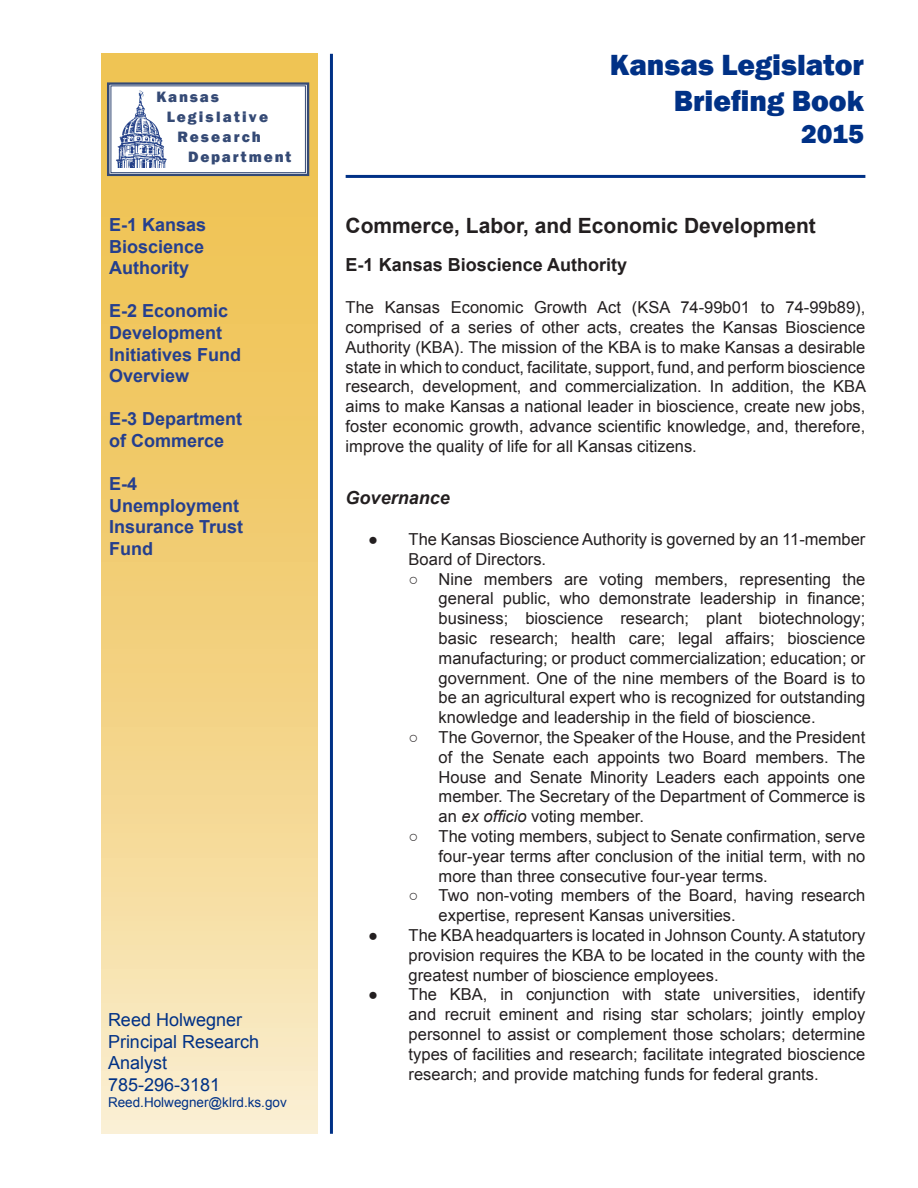
<style>
.page{position:relative;width:918px;height:1188px;background:#fff}
.page>*{position:absolute;margin:0;border:0;box-sizing:border-box;transform-origin:0 0}
.t1{font:800 30px/36px "Franklin Gothic";color:#003186;text-align:right}
.t2{font:800 27px "Franklin Gothic";color:#003186}
.t3{font:700 21px "Arial";color:#231f20}
.sidebar_h2{font:700 18px/21.6px "Arial";color:#253f8e}
.an_analyst_name_in_s{font:18px/21.6px "Arial";color:#003186}
.t4{font:700 18px "Arial";color:#231f20}
.t5{font:italic 700 18px "Arial";color:#231f20}
.p1{font:16.5px/19.8px "Arial";color:#231f20;text-align:justify}
.t6{font:800 15.45px "Franklin Gothic";letter-spacing:.145em;color:#354a75}
.t7{font:800 15.45px "Franklin Gothic";letter-spacing:.115em;color:#354a75}
.ae_analyst_email_in{font:13.5px "Arial";color:#003186}
.s1{font-style:italic}
</style>
<div class="page">
<svg style="left:101px;top:54px;width:216px;height:1080px;background:#f3d384"></svg>
<hr style="left:330px;top:54px;width:3px;height:1080px;background:#003186">
<hr style="left:346px;top:175px;width:519px;height:3px;background:#003186">
<div style="left:109px;top:84px;width:200px;height:91px;background:#fff"></div>
<img style="left:116px;top:90px;width:51px;height:77px">
<div style="left:111px;top:86px;width:195px;height:87px;border:1px solid #354a75"></div>
<div style="left:107px;top:82px;width:202px;height:94px;border:2px solid #354a75"></div>
<p class="t7" style="left:156px;top:87px;width:64px">Kansas</p>
<p class="t6" style="left:167px;top:107px;width:103px">Legislative</p>
<p class="t6" style="left:177px;top:127px;width:85px">Research</p>
<p class="t7" style="left:188px;top:147px;width:105px">Department</p>
<p class="sidebar_h2" style="left:109px;top:214px;width:99px;text-align:justify">E-1 Kansas Bioscience Authority</p>
<p class="sidebar_h2" style="left:109px;top:301px;width:134px">E-2 Economic<br>Development<br>Initiatives Fund<br>Overview</p>
<p class="sidebar_h2" style="left:109px;top:409px;width:135px">E-3 Department of Commerce</p>
<p class="sidebar_h2" style="left:109px;top:474px;width:136px">E-4<br>Unemployment<br>Insurance Trust<br>Fund</p>
<p class="an_analyst_name_in_s" style="left:108px;top:1009px;width:136px">Reed Holwegner</p>
<p class="an_analyst_name_in_s" style="left:108px;top:1031px;width:153px">Principal Research<br>Analyst</p>
<p class="an_analyst_name_in_s" style="left:108px;top:1074px;width:114px">785-296-3181</p>
<p class="ae_analyst_email_in" style="left:108px;top:1093px;width:180px">Reed.Holwegner@klrd.ks.gov</p>
<h1 class="t1" style="left:610px;top:47px;width:256px">Kansas Legislator<br>Briefing Book</h1>
<h2 class="t2" style="left:801px;top:117px;width:64px">2015</h2>
<p class="t3" style="left:346px;top:212px;width:472px">Commerce, Labor, and Economic Development</p>
<p class="t4" style="left:346px;top:253px;width:283px">E-1 Kansas Bioscience Authority</p>
<p class="p1" style="left:346px;top:298px;width:522px">The Kansas Economic Growth Act (KSA 74-99b01 to 74-99b89), comprised of a series of other acts, creates the Kansas Bioscience Authority (KBA). The mission of the KBA is to make Kansas a desirable state in which to conduct, facilitate, support, fund, and perform bioscience research, development, and commercialization. In addition, the KBA aims to make Kansas a national leader in bioscience, create new jobs, foster economic growth, advance scientific knowledge, and, therefore, improve the quality of life for all Kansas citizens.</p>
<p class="t5" style="left:346px;top:486px;width:106px">Governance</p>
<p class="p1" style="left:409px;top:530px;width:458px;text-indent:-40px">● The Kansas Bioscience Authority is governed by an 11-member<br>Board of Directors.</p>
<p class="p1" style="left:439px;top:569px;width:428px;text-indent:-30px">○ Nine members are voting members, representing the general public, who demonstrate leadership in finance; business; bioscience research; plant biotechnology; basic research; health care; legal affairs; bioscience manufacturing; or product commercialization; education; or government. One of the nine members of the Board is to be an agricultural expert who is recognized for outstanding knowledge and leadership in the field of bioscience.</p>
<p class="p1" style="left:439px;top:728px;width:428px;text-indent:-30px">○ The Governor, the Speaker of the House, and the President of the Senate each appoints two Board members. The House and Senate Minority Leaders each appoints one member. The Secretary of the Department of Commerce is an <span class="s1">ex officio</span> voting member.</p>
<p class="p1" style="left:439px;top:827px;width:428px;text-indent:-30px">○ The voting members, subject to Senate confirmation, serve four-year terms after conclusion of the initial term, with no more than three consecutive four-year terms.</p>
<p class="p1" style="left:439px;top:886px;width:428px;text-indent:-30px">○ Two non-voting members of the Board, having research expertise, represent Kansas universities.</p>
<p class="p1" style="left:409px;top:926px;width:458px;text-indent:-40px">● The KBA headquarters is located in Johnson County. A statutory provision requires the KBA to be located in the county with the greatest number of bioscience employees.</p>
<p class="p1" style="left:409px;top:985px;width:458px;text-indent:-40px">● The KBA, in conjunction with state universities, identify and recruit eminent and rising star scholars; jointly employ personnel to assist or complement those scholars; determine types of facilities and research; facilitate integrated bioscience research; and provide matching funds for federal grants.</p>
</div>
